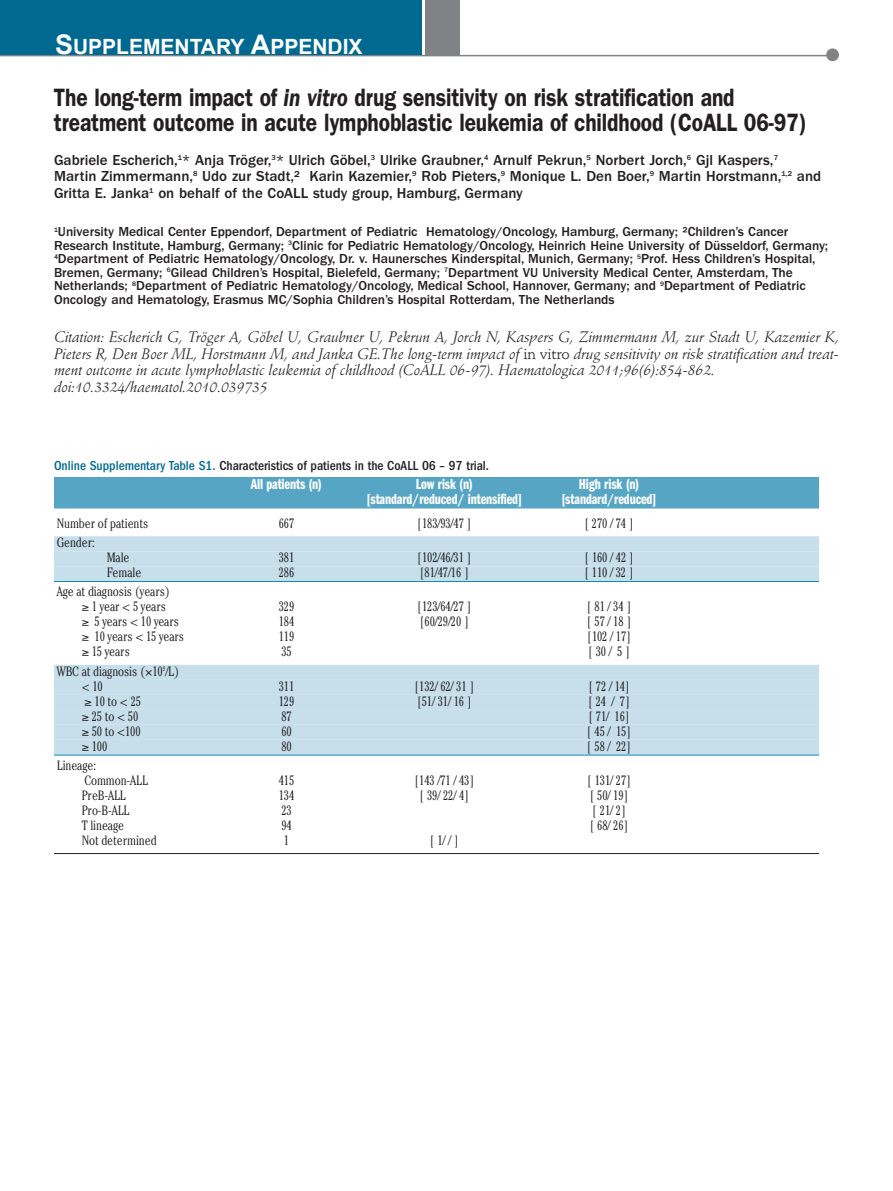
<style>
.page{position:relative;width:893px;height:1191px;background:#fff}
.page>*{position:absolute;margin:0;border:0;box-sizing:border-box;transform-origin:0 0}
.t1{font:600 25.2px/25.5px "Franklin Gothic";letter-spacing:-.005em;color:#231f20;scale:.83 1}
.t2{font:700 21px "Arial";color:#fff}
.t3{font:italic 15px/16.5px "Stempel Schneidler";letter-spacing:-.005em;color:#231f20}
.t4{font:500 15px/16.5px "Franklin Gothic";color:#231f20}
.t5{font:15px "Franklin Gothic Demi Cmpr";letter-spacing:-.01em;color:#fff}
.t6{font:500 13.5px/13.5px "Franklin Gothic";color:#231f20}
.t7{font:300 condensed 13.5px/15px "Cheltenham";letter-spacing:-.01em;color:#231f20}
.t8{font:500 condensed 13.5px "Franklin Gothic";color:#231f20}
.s1{font-size:27px}
.s2{font-style:italic}
.s3{font-style:normal}
.s4{color:#006991}
</style>
<div class="page">
<hr style="left:0;top:55px;width:837px;height:1px;background:#808285">
<div style="left:826px;top:48px;width:13px;height:13px;background:#808285;border-radius:50%"></div>
<div style="left:426px;top:0;width:34px;height:55px;background:#808285"></div>
<div style="left:0;top:0;width:422px;height:55px;background:#006991"></div>
<div style="left:54px;top:477px;width:765px;height:16px;background:#56a5c4"></div>
<div style="left:54px;top:492px;width:765px;height:16px;background:#56a5c4"></div>
<div style="left:54px;top:536px;width:765px;height:15px;background:#c6dfeb"></div>
<div style="left:54px;top:551px;width:765px;height:15px;background:#c6dfeb"></div>
<div style="left:54px;top:566px;width:765px;height:15px;background:#c6dfeb"></div>
<hr style="left:54px;top:581px;width:765px;height:1px;background:#0d8aaf">
<div style="left:54px;top:665px;width:765px;height:15px;background:#c6dfeb"></div>
<div style="left:54px;top:680px;width:765px;height:15px;background:#c6dfeb"></div>
<div style="left:54px;top:695px;width:765px;height:15px;background:#c6dfeb"></div>
<div style="left:54px;top:710px;width:765px;height:15px;background:#c6dfeb"></div>
<div style="left:54px;top:725px;width:765px;height:15px;background:#c6dfeb"></div>
<div style="left:54px;top:740px;width:765px;height:15px;background:#c6dfeb"></div>
<hr style="left:54px;top:755px;width:765px;height:1px;background:#0d8aaf">
<hr style="left:54px;top:853px;width:765px;height:1px;background:#231f20">
<h2 class="t2" style="left:55px;top:35px;width:309px"><span class="s1">S</span>UPPLEMENTARY <span class="s1">A</span>PPENDIX</h2>
<h1 class="t1" style="left:54px;top:87px;width:908px">The long-term impact of <span class="s2">in vitro</span> drug sensitivity on risk stratification and treatment outcome in acute lymphoblastic leukemia of childhood (CoALL 06-97)</h1>
<p class="t4" style="left:54px;top:153px;width:769px">Gabriele Escherich,<sup>1</sup>* Anja Tröger,<sup>3</sup>* Ulrich Göbel,<sup>3</sup> Ulrike Graubner,<sup>4</sup> Arnulf Pekrun,<sup>5</sup> Norbert Jorch,<sup>6</sup> Gjl Kaspers,<sup>7<br></sup>Martin Zimmermann,<sup>8</sup> Udo zur Stadt,² Karin Kazemier,<sup>9</sup> Rob Pieters,<sup>9</sup> Monique L. Den Boer,<sup>9</sup> Martin Horstmann,<sup>1,2</sup> and<br>Gritta E. Janka<sup>1</sup> on behalf of the CoALL study group, Hamburg, Germany</p>
<p class="t6" style="left:54px;top:226px;width:776px"><sup>1</sup>University Medical Center Eppendorf, Department of Pediatric Hematology/Oncology, Hamburg, Germany; ²Children’s Cancer Research Institute, Hamburg, Germany; <sup>3</sup>Clinic for Pediatric Hematology/Oncology, Heinrich Heine University of Düsseldorf, Germany; <sup>4</sup>Department of Pediatric Hematology/Oncology, Dr. v. Haunersches Kinderspital, Munich, Germany; <sup>5</sup>Prof. Hess Children’s Hospital, Bremen, Germany; <sup>6</sup>Gilead Children’s Hospital, Bielefeld, Germany; <sup>7</sup>Department VU University Medical Center, Amsterdam, The Netherlands; <sup>8</sup>Department of Pediatric Hematology/Oncology, Medical School, Hannover, Germany; and <sup>9</sup>Department of Pediatric Oncology and Hematology, Erasmus MC/Sophia Children’s Hospital Rotterdam, The Netherlands</p>
<p class="t3" style="left:54px;top:330px;width:787px">Citation: Escherich G, Tröger A, Göbel U, Graubner U, Pekrun A, Jorch N, Kaspers G, Zimmermann M, zur Stadt U, Kazemier K, Pieters R, Den Boer ML, Horstmann M, and Janka GE.The long-term impact of <span class="s3">in vitro</span> drug sensitivity on risk stratification and treat&shy;ment outcome in acute lymphoblastic leukemia of childhood (CoALL 06-97). Haematologica 2011;96(6):854-862. doi:10.3324/haematol.2010.039735</p>
<p class="t8" style="left:54px;top:461px;width:437px"><span class="s4">Online Supplementary Table S1.</span> Characteristics of patients in the CoALL 06 – 97 trial.</p>
<p class="t5" style="left:251px;top:479px;width:73px">All patients (n)</p>
<p class="t5" style="left:416px;top:479px;width:58px">Low risk (n)</p>
<p class="t5" style="left:579px;top:479px;width:62px">High risk (n)</p>
<p class="t5" style="left:366px;top:494px;width:157px">[standard/reduced/ intensified]</p>
<p class="t5" style="left:561px;top:494px;width:97px">[standard/reduced]</p>
<p class="t7" style="left:57px;top:517px;width:93px">Number of patients</p>
<p class="t7" style="left:279px;top:517px;width:17px">667</p>
<p class="t7" style="left:417px;top:517px;width:56px">[183/93/47 ]</p>
<p class="t7" style="left:584px;top:517px;width:52px">[ 270 / 74 ]</p>
<p class="t7" style="left:57px;top:536px;width:39px">Gender:</p>
<p class="t7" style="left:107px;top:551px;width:24px">Male</p>
<p class="t7" style="left:279px;top:551px;width:17px">381</p>
<p class="t7" style="left:417px;top:551px;width:56px">[102/46/31 ]</p>
<p class="t7" style="left:584px;top:551px;width:52px">[ 160 / 42 ]</p>
<p class="t7" style="left:107px;top:566px;width:36px">Female</p>
<p class="t7" style="left:279px;top:566px;width:17px">286</p>
<p class="t7" style="left:419px;top:566px;width:51px">[81/47/16 ]</p>
<p class="t7" style="left:584px;top:566px;width:52px">[ 110 / 32 ]</p>
<p class="t7" style="left:82px;top:585px;width:90px;text-indent:-25px">Age at diagnosis (years) ≥ 1 year &lt; 5 years</p>
<p class="t7" style="left:279px;top:600px;width:17px">329</p>
<p class="t7" style="left:417px;top:600px;width:56px">[123/64/27 ]</p>
<p class="t7" style="left:587px;top:600px;width:46px">[ 81 / 34 ]</p>
<p class="t7" style="left:82px;top:615px;width:99px">≥ 5 years &lt; 10 years</p>
<p class="t7" style="left:279px;top:615px;width:17px">184</p>
<p class="t7" style="left:419px;top:615px;width:51px">[60/29/20 ]</p>
<p class="t7" style="left:587px;top:615px;width:46px">[ 57 / 18 ]</p>
<p class="t7" style="left:82px;top:630px;width:104px">≥ 10 years &lt; 15 years</p>
<p class="t7" style="left:279px;top:630px;width:17px">119</p>
<p class="t7" style="left:587px;top:630px;width:46px">[102 / 17]</p>
<p class="t7" style="left:82px;top:645px;width:50px">≥ 15 years</p>
<p class="t7" style="left:281px;top:645px;width:12px">35</p>
<p class="t7" style="left:588px;top:645px;width:44px">[ 30 / 5 ]</p>
<p class="t7" style="left:82px;top:664px;width:99px;text-indent:-25px">WBC at diagnosis ( 10<sup>9</sup>/L) &lt; 10</p>
<p class="t7" style="left:279px;top:679px;width:17px">311</p>
<p class="t7" style="left:414px;top:679px;width:62px">[132/ 62/ 31 ]</p>
<p class="t7" style="left:588px;top:679px;width:44px">[ 72 / 14]</p>
<p class="t7" style="left:85px;top:694px;width:58px">≥ 10 to &lt; 25</p>
<p class="t7" style="left:279px;top:694px;width:17px">129</p>
<p class="t7" style="left:417px;top:694px;width:57px">[51/ 31/ 16 ]</p>
<p class="t7" style="left:588px;top:694px;width:44px">[ 24 / 7]</p>
<p class="t7" style="left:82px;top:709px;width:58px">≥ 25 to &lt; 50</p>
<p class="t7" style="left:281px;top:709px;width:12px">87</p>
<p class="t7" style="left:588px;top:709px;width:44px">[ 71/ 16]</p>
<p class="t7" style="left:82px;top:724px;width:60px">≥ 50 to &lt;100</p>
<p class="t7" style="left:281px;top:724px;width:12px">60</p>
<p class="t7" style="left:587px;top:724px;width:46px">[ 45 / 15]</p>
<p class="t7" style="left:82px;top:739px;width:27px">≥ 100</p>
<p class="t7" style="left:281px;top:739px;width:12px">80</p>
<p class="t7" style="left:587px;top:739px;width:46px">[ 58 / 22]</p>
<p class="t7" style="left:85px;top:759px;width:65px;text-indent:-28px">Lineage:<br>Common-ALL</p>
<p class="t7" style="left:279px;top:774px;width:17px">415</p>
<p class="t7" style="left:414px;top:774px;width:62px">[143 /71 / 43]</p>
<p class="t7" style="left:587px;top:774px;width:46px">[ 131/ 27]</p>
<p class="t7" style="left:82px;top:789px;width:46px">PreB-ALL</p>
<p class="t7" style="left:279px;top:789px;width:17px">134</p>
<p class="t7" style="left:419px;top:789px;width:52px">[ 39/ 22/ 4]</p>
<p class="t7" style="left:589px;top:789px;width:41px">[ 50/ 19]</p>
<p class="t7" style="left:82px;top:804px;width:49px">Pro-B-ALL</p>
<p class="t7" style="left:281px;top:804px;width:12px">23</p>
<p class="t7" style="left:592px;top:804px;width:36px">[ 21/ 2]</p>
<p class="t7" style="left:82px;top:819px;width:44px">T lineage</p>
<p class="t7" style="left:281px;top:819px;width:12px">94</p>
<p class="t7" style="left:589px;top:819px;width:41px">[ 68/ 26]</p>
<p class="t7" style="left:82px;top:834px;width:76px">Not determined</p>
<p class="t7" style="left:284px;top:834px;width:7px">1</p>
<p class="t7" style="left:430px;top:834px;width:31px">[ 1/ / ]</p>
</div>
